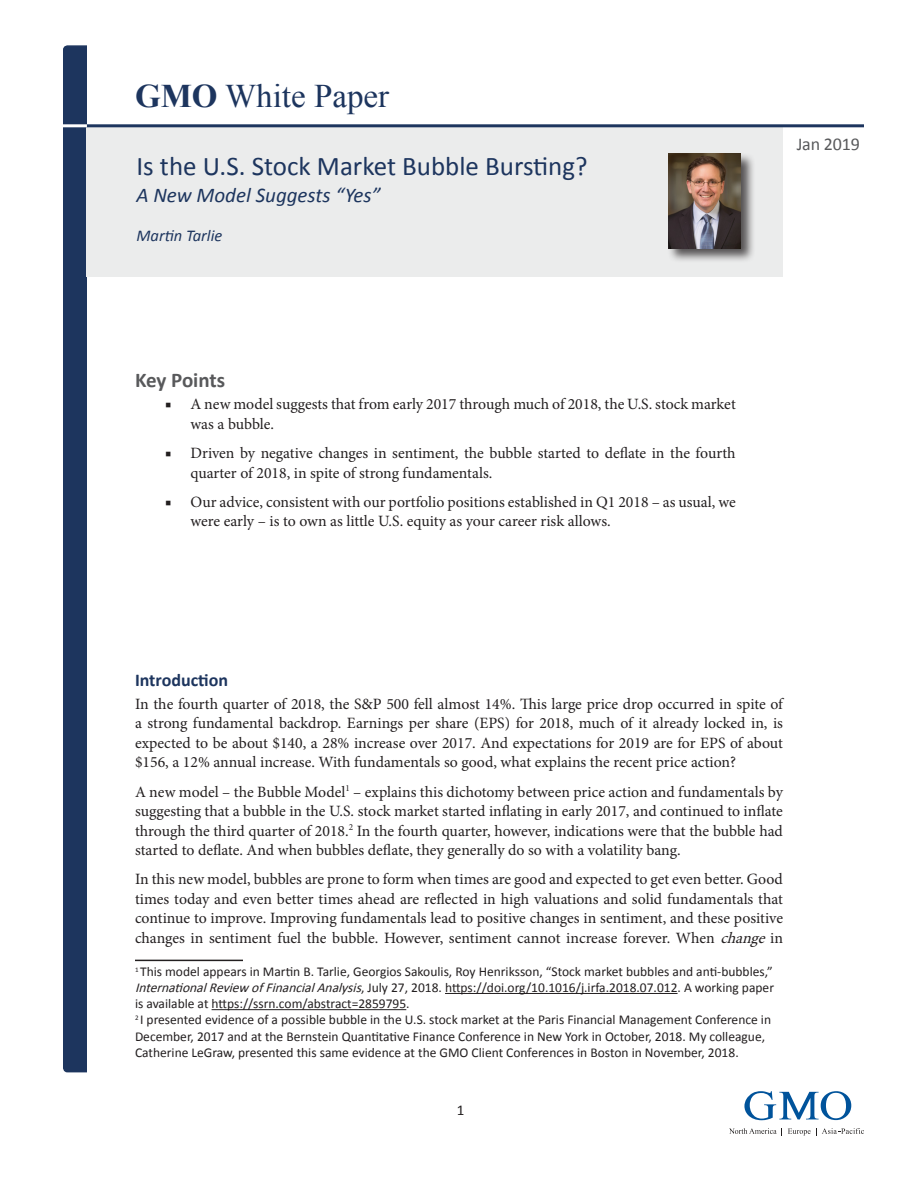
<style>
.page{position:relative;width:918px;height:1188px;background:#fff}
.page>*{position:absolute;margin:0;border:0;box-sizing:border-box;transform-origin:0 0}
.t1{font:33px "Times New Roman";color:#1d355e}
.t2{font:27px "Calibri";color:#1d355e}
.t3{font:italic 21px "Calibri";color:#1d355e}
.Section_Head{font:700 21px "Calibri";letter-spacing:-.01em;color:#58595b}
.Subhead{font:700 18px "Calibri";color:#1d355e}
.t4{font:18px "Calibri";letter-spacing:-.01em;color:#58595b}
.t5{font:italic 16.5px "Calibri";color:#1d355e}
.Body_Text{font:15.75px/19.5px "Minion Pro";color:#231f20}
.t6{font:15px "Calibri";color:#231f20}
.Footnotes{font:13.5px/16.2px "Calibri";color:#231f20;text-align:justify}
.s1{font-weight:700}
.s2{font-style:italic}
</style>
<div class="page">
<svg style="left:744px;top:1091px;width:107px;height:29px"></svg>
<svg style="left:729px;top:1128px;width:53px;height:8px"></svg>
<svg style="left:788px;top:1128px;width:76px;height:8px"></svg>
<div style="left:64px;top:46px;width:46px;height:1026px;background:#1d355e;border-radius:4px"></div>
<div style="left:63px;top:45px;width:48px;height:1027px;border:2px solid #1d355e;border-radius:4px"></div>
<div style="left:87px;top:35px;width:71px;height:1092px;background:#fff"></div>
<div style="left:87px;top:125px;width:696px;height:151px;background:#ebecec"></div>
<hr style="left:79px;top:124px;width:785px;height:3px;background:#1d355e">
<hr style="left:52px;top:124px;width:35px;height:3px;background:#fff">
<hr style="left:135px;top:960px;width:108px;height:1px;background:#231f20">
<hr style="left:445px;top:993px;width:233px;height:1px;background:#231f20">
<hr style="left:212px;top:1009px;width:194px;height:1px;background:#231f20">
<div style="left:667px;top:152px;width:89px;height:112px;background:#231f20;opacity:.75"></div>
<img style="left:669px;top:153px;width:72px;height:95px">
<h1 class="t1" style="left:135px;top:74px;width:256px"><span class="s1">GMO</span> White Paper</h1>
<p class="t2" style="left:136px;top:149px;width:453px">Is the U.S. Stock Market Bubble Bursting?</p>
<p class="t3" style="left:136px;top:181px;width:246px">A New Model Suggests “Yes”</p>
<p class="t5" style="left:136px;top:224px;width:87px">Martin Tarlie</p>
<p class="Section_Head" style="left:135px;top:367px;width:92px">Key Points</p>
<p class="Body_Text" style="left:190px;top:395px;width:547px;text-indent:-26px">■ A new model suggests that from early 2017 through much of 2018, the U.S. stock market was a bubble.</p>
<p class="Body_Text" style="left:190px;top:443px;width:547px;text-indent:-26px">■ Driven by negative changes in sentiment, the bubble started to deflate in the fourth quarter of 2018, in spite of strong fundamentals.</p>
<p class="Body_Text" style="left:190px;top:492px;width:547px;text-indent:-26px">■ Our advice, consistent with our portfolio positions established in Q1 2018 – as usual, we were early – is to own as little U.S. equity as your career risk allows.</p>
<p class="t4" style="left:797px;top:133px;width:65px">Jan 2019</p>
<p class="Subhead" style="left:135px;top:669px;width:95px">Introduction</p>
<p class="Body_Text" style="left:135px;top:694px;width:650px;text-align:justify">In the fourth quarter of 2018, the S&amp;P 500 fell almost 14%. This large price drop occurred in spite of a strong fundamental backdrop. Earnings per share (EPS) for 2018, much of it already locked in, is expected to be about $140, a 28% increase over 2017. And expectations for 2019 are for EPS of about $156, a 12% annual increase. With fundamentals so good, what explains the recent price action?</p>
<p class="Body_Text" style="left:135px;top:782px;width:649px;text-align:justify">A new model – the Bubble Model<sup>1</sup> – explains this dichotomy between price action and fundamentals by suggesting that a bubble in the U.S. stock market started inflating in early 2017, and continued to inflate through the third quarter of 2018.<sup>2</sup> In the fourth quarter, however, indications were that the bubble had started to deflate. And when bubbles deflate, they generally do so with a volatility bang.</p>
<p class="Body_Text" style="left:135px;top:870px;width:650px;text-align:justify">In this new model, bubbles are prone to form when times are good and expected to get even better. Good times today and even better times ahead are reflected in high valuations and solid fundamentals that continue to improve. Improving fundamentals lead to positive changes in sentiment, and these positive changes in sentiment fuel the bubble. However, sentiment cannot increase forever. When <span class="s2">change</span>in</p>
<p class="Footnotes" style="left:135px;top:963px;width:641px"><sup>1</sup> This model appears in Martin B. Tarlie, Georgios Sakoulis, Roy Henriksson, “Stock market bubbles and anti-bubbles,” <span class="s2">InternationalReview ofFinancialAnalysis</span>, July 27, 2018. https://doi.org/10.1016/j.irfa.2018.07.012. A working paper is available at https://ssrn.com/abstract=2859795.</p>
<p class="Footnotes" style="left:135px;top:1012px;width:638px;text-align:left"><sup>2</sup> I presented evidence of a possible bubble in the U.S. stock market at the Paris Financial Management Conference in<br>December, 2017 and at the Bernstein Quantitative Finance Conference in New York in October, 2018. My colleague,<br>Catherine LeGraw, presented this same evidence at the GMO Client Conferences in Boston in November, 2018.</p>
<p class="t6" style="left:457px;top:1101px;width:9px">1</p>
</div>
